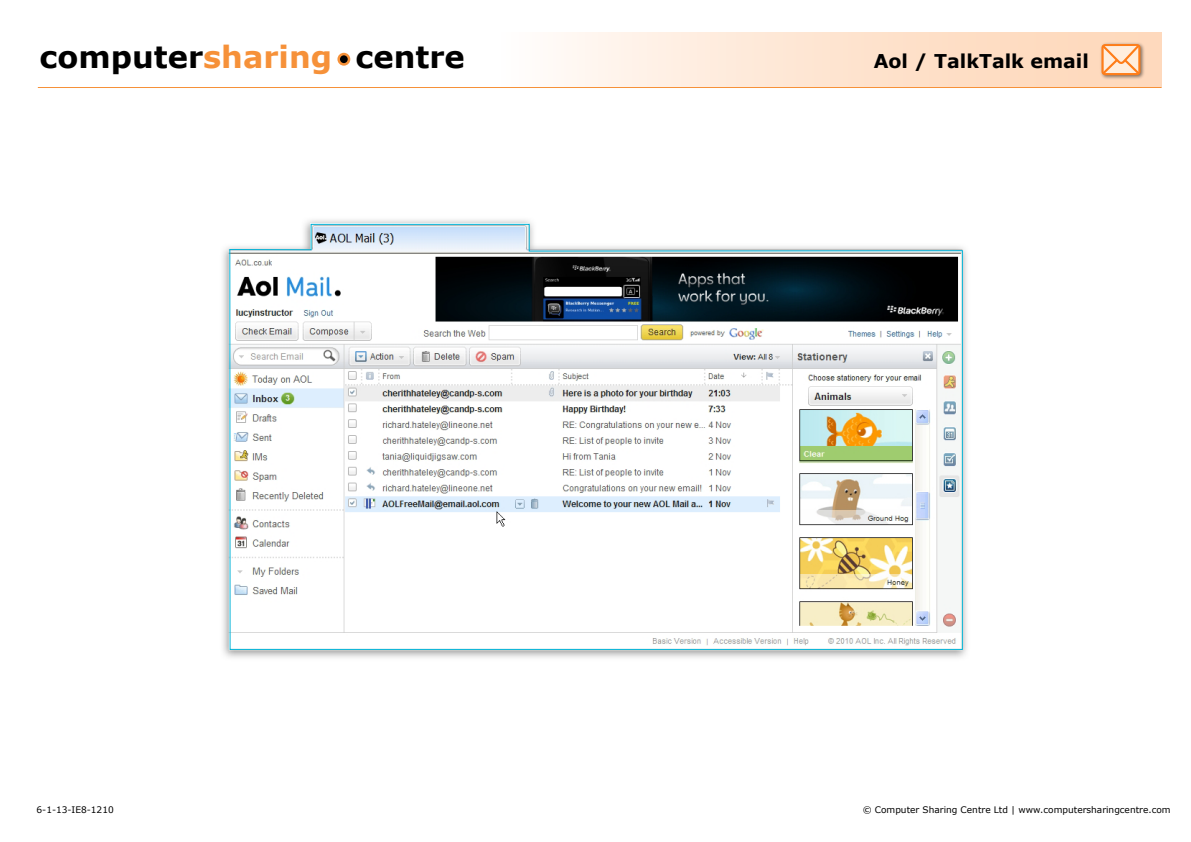
<style>
.page{position:relative;width:1191px;height:842px;background:#fff}
.page>*{position:absolute;margin:0;border:0;box-sizing:border-box;transform-origin:0 0}
.t1{font:700 30.5px "Verdana";color:#000}
.t2{font:700 19px "Verdana";color:#000}
.t3{font:9px "Verdana";color:#000}
.s1{color:#f69139}
</style>
<div class="page">
<div style="left:495px;top:32px;width:666px;height:56px;background:linear-gradient(to right,#fffaf7,#fed4b3)"></div>
<div style="left:339px;top:54px;width:10px;height:10px;background:#000;border-radius:50%"></div>
<div style="left:337px;top:53px;width:13px;height:13px;border:3px solid #f69139;border-radius:50%"></div>
<hr style="left:38px;top:87px;width:1123px;height:1px;background:#f69139">
<img style="left:1098px;top:41px;width:49px;height:41px">
<svg style="left:1100px;top:43px;width:41px;height:33px"></svg>
<img style="left:223px;top:220px;width:744px;height:438px">
<svg style="left:229px;top:223px;width:734px;height:427px"></svg>
<h1 class="t1" style="left:40px;top:37px;width:427px">computer<span class="s1">sharing</span> centre</h1>
<p class="t3" style="left:37px;top:804px;width:79px">6-1-13-IE8-1210</p>
<h2 class="t2" style="left:873px;top:49px;width:217px">Aol / TalkTalk email</h2>
<p class="t3" style="left:862px;top:804px;width:309px">© Computer Sharing Centre Ltd | www.computersharingcentre.com</p>
</div>
